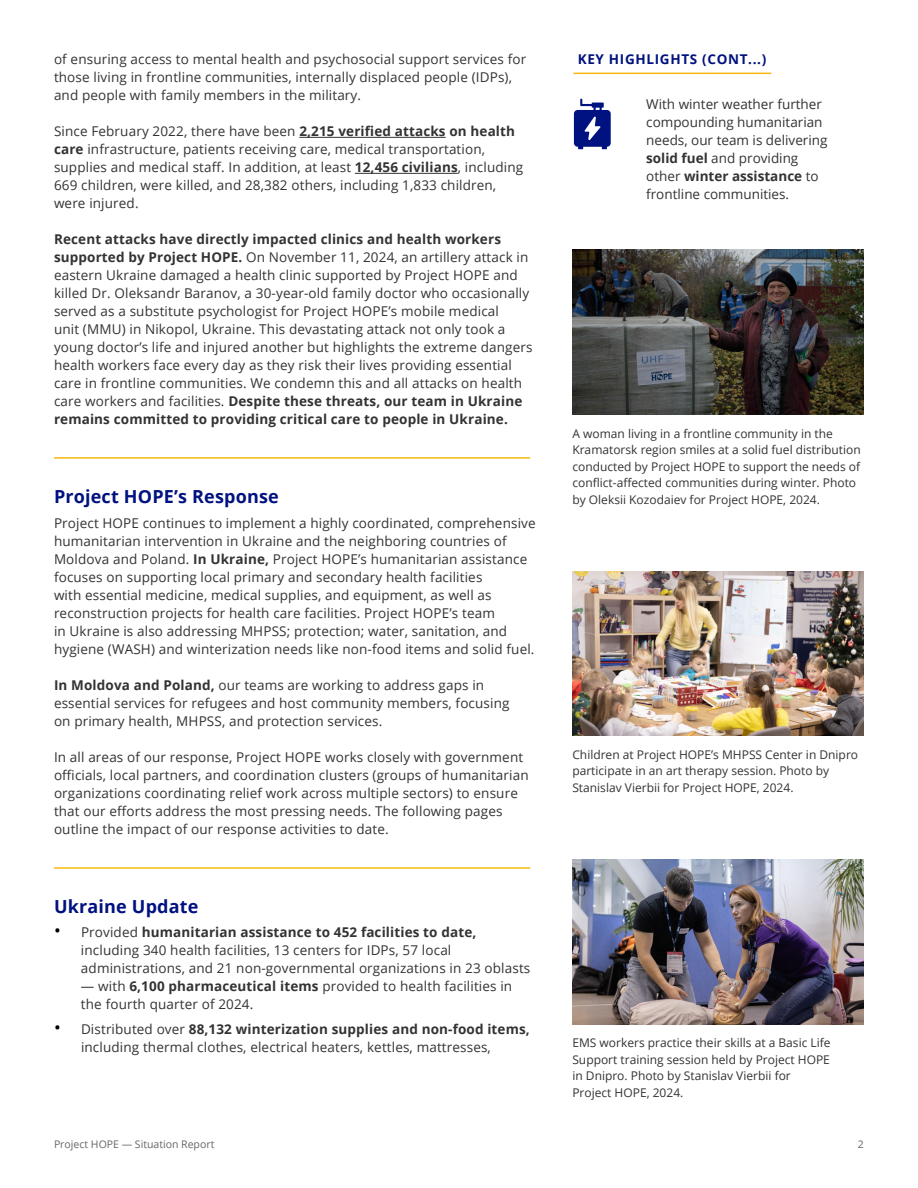
<style>
.page{position:relative;width:918px;height:1188px;background:#fff}
.page>*{position:absolute;margin:0;border:0;box-sizing:border-box;transform-origin:0 0}
.t1{font:700 18px "Open Sans";letter-spacing:.01em;color:#001280}
.t2{font:13.5px/18px "Open Sans";letter-spacing:.01em;color:#333}
.t3{font:700 13.5px "Open Sans";letter-spacing:.05em;color:#001280}
.t4{font:12px/16.5px "Open Sans";color:#333}
.t5{font:10.5px "Open Sans";color:#666}
.s1{font-weight:700}
.s2{font-size:18px;color:#000}
</style>
<div class="page">
<hr style="left:299px;top:137px;width:147px;height:1px;background:#333">
<hr style="left:355px;top:173px;width:103px;height:1px;background:#333">
<hr style="left:54px;top:457px;width:476px;height:2px;background:#f6b80f">
<hr style="left:54px;top:867px;width:476px;height:2px;background:#f6b80f">
<hr style="left:574px;top:73px;width:197px;height:1px;background:#f6b80f">
<svg style="left:574px;top:99px;width:37px;height:50px"></svg>
<img style="left:572px;top:250px;width:292px;height:164px">
<img style="left:572px;top:860px;width:292px;height:164px">
<img style="left:572px;top:571px;width:292px;height:165px">
<p class="t2" style="left:54px;top:50px;width:474px">of ensuring access to mental health and psychosocial support services for those living in frontline communities, internally displaced people (IDPs), and people with family members in the military.</p>
<p class="t2" style="left:54px;top:122px;width:471px">Since February 2022, there have been <span class="s1">2,215 verified attacks on health care</span> infrastructure, patients receiving care, medical transportation, supplies and medical staff. In addition, at least <span class="s1">12,456 civilians</span>, including 669 children, were killed, and 28,382 others, including 1,833 children, were injured.</p>
<p class="t2" style="left:54px;top:230px;width:480px"><span class="s1">Recent attacks have directly impacted clinics and health workers supported by Project HOPE.</span> On November 11, 2024, an artillery attack in eastern Ukraine damaged a health clinic supported by Project HOPE and killed Dr. Oleksandr Baranov, a 30-year-old family doctor who occasionally served as a substitute psychologist for Project HOPE’s mobile medical<br>unit (MMU) in Nikopol, Ukraine. This devastating attack not only took a young doctor’s life and injured another but highlights the extreme dangers health workers face every day as they risk their lives providing essential care in frontline communities. We condemn this and all attacks on health care workers and facilities. <span class="s1">Despite these threats, our team in Ukraine remains committed to providing critical care to people in Ukraine.</span></p>
<h1 class="t1" style="left:54px;top:484px;width:226px">Project HOPE’s Response</h1>
<p class="t2" style="left:54px;top:514px;width:483px">Project HOPE continues to implement a highly coordinated, comprehensive humanitarian intervention in Ukraine and the neighboring countries of Moldova and Poland. <span class="s1">In Ukraine,</span> Project HOPE’s humanitarian assistance focuses on supporting local primary and secondary health facilities<br>with essential medicine, medical supplies, and equipment, as well as reconstruction projects for health care facilities. Project HOPE’s team<br>in Ukraine is also addressing MHPSS; protection; water, sanitation, and hygiene (WASH) and winterization needs like non-food items and solid fuel.</p>
<p class="t2" style="left:54px;top:676px;width:457px"><span class="s1">In Moldova and Poland,</span> our teams are working to address gaps in essential services for refugees and host community members, focusing on primary health, MHPSS, and protection services.</p>
<p class="t2" style="left:54px;top:748px;width:476px">In all areas of our response, Project HOPE works closely with government officials, local partners, and coordination clusters (groups of humanitarian organizations coordinating relief work across multiple sectors) to ensure that our efforts address the most pressing needs. The following pages outline the impact of our response activities to date.</p>
<h1 class="t1" style="left:54px;top:893px;width:146px">Ukraine Update</h1>
<p class="t2" style="left:81px;top:923px;width:451px;text-indent:-27px"><span class="s2">•</span> Provided <span class="s1">humanitarian assistance to 452 facilities to date, </span>including 340 health facilities, 13 centers for IDPs, 57 local administrations, and 21 non-governmental organizations in 23 oblasts</p>
<p class="t2" style="left:81px;top:977px;width:433px">— with <span class="s1">6,100 pharmaceutical items</span> provided to health facilities in the fourth quarter of 2024.</p>
<p class="t2" style="left:81px;top:1020px;width:450px;text-indent:-27px"><span class="s2">•</span> Distributed over <span class="s1">88,132 winterization supplies and non-food items, </span>including thermal clothes, electrical heaters, kettles, mattresses,</p>
<p class="t3" style="left:578px;top:50px;width:190px">KEY HIGHLIGHTS (CONT...)</p>
<p class="t2" style="left:646px;top:94px;width:183px">With winter weather further compounding humanitarian needs, our team is delivering <span class="s1">solid fuel</span> and providing other <span class="s1">winter assistance</span> to frontline communities.</p>
<p class="t4" style="left:572px;top:425px;width:290px">A woman living in a frontline community in the Kramatorsk region smiles at a solid fuel distribution conducted by Project HOPE to support the needs of conflict-affected communities during winter. Photo by Oleksii Kozodaiev for Project HOPE, 2024.</p>
<p class="t4" style="left:572px;top:746px;width:287px">Children at Project HOPE’s MHPSS Center in Dnipro participate in an art therapy session. Photo by<br>Stanislav Vierbii for Project HOPE, 2024.</p>
<p class="t4" style="left:572px;top:1034px;width:260px">EMS workers practice their skills at a Basic Life Support training session held by Project HOPE in Dnipro. Photo by Stanislav Vierbii for Project HOPE, 2024.</p>
<p class="t5" style="left:54px;top:1137px;width:162px">Project HOPE — Situation Report</p>
<p class="t5" style="left:858px;top:1137px;width:8px">2</p>
</div>
